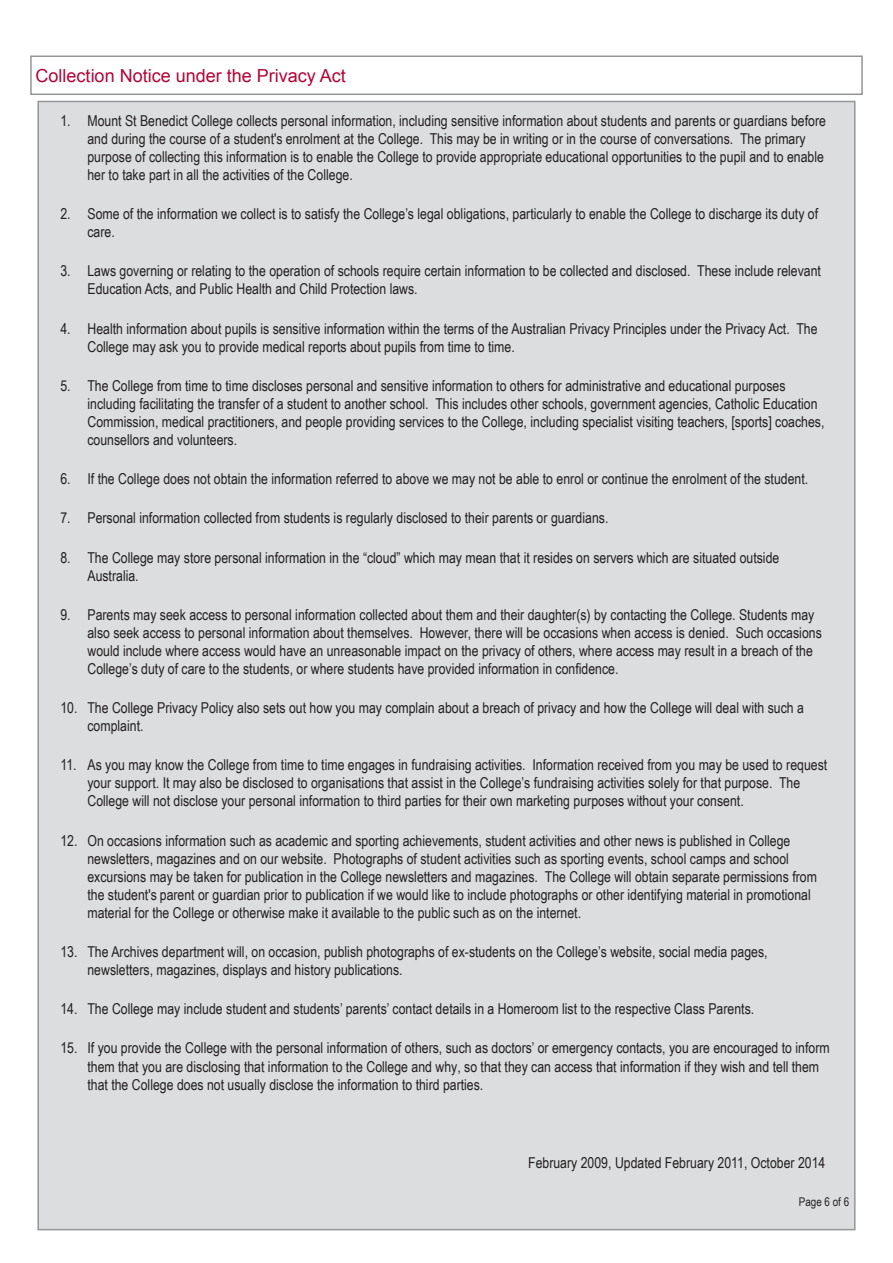
<style>
.page{position:relative;width:893px;height:1263px;background:#fff}
.page>*{position:absolute;margin:0;border:0;box-sizing:border-box;transform-origin:0 0}
.t1{font:18px "Arial";color:#b30437}
.t2{font:15px/18px "Arial Narrow";color:#231f20}
.t3{font:12px "Arial Narrow";color:#231f20}
</style>
<div class="page">
<div style="left:37px;top:101px;width:818px;height:1129px;background:#dcdddf;border:2px solid #939598"></div>
<div style="left:30px;top:56px;width:833px;height:39px;border:2px solid #939598"></div>
<p class="t1" style="left:36px;top:64px;width:312px">Collection Notice under the Privacy Act</p>
<p class="t2" style="left:87px;top:111px;width:740px;text-indent:-27px">1. Mount St Benedict College collects personal information, including sensitive information about students and parents or guardians before and during the course of a student's enrolment at the College. This may be in writing or in the course of conversations. The primary purpose of collecting this information is to enable the College to provide appropriate educational opportunities to the pupil and to enable her to take part in all the activities of the College.</p>
<p class="t2" style="left:87px;top:204px;width:732px;text-indent:-27px">2. Some of the information we collect is to satisfy the College’s legal obligations, particularly to enable the College to discharge its duty of care.</p>
<p class="t2" style="left:87px;top:261px;width:735px;text-indent:-27px">3. Laws governing or relating to the operation of schools require certain information to be collected and disclosed. These include relevant<br>Education Acts, and Public Health and Child Protection laws.</p>
<p class="t2" style="left:87px;top:319px;width:732px;text-indent:-27px">4. Health information about pupils is sensitive information within the terms of the Australian Privacy Principles under the Privacy Act. The<br>College may ask you to provide medical reports about pupils from time to time.</p>
<p class="t2" style="left:87px;top:376px;width:738px;text-indent:-27px">5. The College from time to time discloses personal and sensitive information to others for administrative and educational purposes including facilitating the transfer of a student to another school. This includes other schools, government agencies, Catholic Education Commission, medical practitioners, and people providing services to the College, including specialist visiting teachers, [sports] coaches, counsellors and volunteers.</p>
<p class="t2" style="left:60px;top:469px;width:749px">6. If the College does not obtain the information referred to above we may not be able to enrol or continue the enrolment of the student.</p>
<p class="t2" style="left:60px;top:508px;width:549px">7. Personal information collected from students is regularly disclosed to their parents or guardians.</p>
<p class="t2" style="left:87px;top:548px;width:693px;text-indent:-27px">8. The College may store personal information in the “cloud” which may mean that it resides on servers which are situated outside<br>Australia.</p>
<p class="t2" style="left:87px;top:605px;width:736px;text-indent:-27px">9. Parents may seek access to personal information collected about them and their daughter(s) by contacting the College. Students may also seek access to personal information about themselves. However, there will be occasions when access is denied. Such occasions would include where access would have an unreasonable impact on the privacy of others, where access may result in a breach of the College’s duty of care to the students, or where students have provided information in confidence.</p>
<p class="t2" style="left:87px;top:698px;width:718px;text-indent:-27px">10. The College Privacy Policy also sets out how you may complain about a breach of privacy and how the College will deal with such a complaint.</p>
<p class="t2" style="left:87px;top:755px;width:741px;text-indent:-27px">11. As you may know the College from time to time engages in fundraising activities. Information received from you may be used to request your support. It may also be disclosed to organisations that assist in the College’s fundraising activities solely for that purpose. The<br>College will not disclose your personal information to third parties for their own marketing purposes without your consent.</p>
<p class="t2" style="left:87px;top:831px;width:731px;text-indent:-27px">12. On occasions information such as academic and sporting achievements, student activities and other news is published in College newsletters, magazines and on our website. Photographs of student activities such as sporting events, school camps and school excursions may be taken for publication in the College newsletters and magazines. The College will obtain separate permissions from the student's parent or guardian prior to publication if we would like to include photographs or other identifying material in promotional material for the College or otherwise make it available to the public such as on the internet.</p>
<p class="t2" style="left:87px;top:942px;width:682px;text-indent:-27px">13. The Archives department will, on occasion, publish photographs of ex-students on the College’s website, social media pages, newsletters, magazines, displays and history publications.</p>
<p class="t2" style="left:60px;top:999px;width:695px">14. The College may include student and students’ parents’ contact details in a Homeroom list to the respective Class Parents.</p>
<p class="t2" style="left:87px;top:1039px;width:744px;text-indent:-27px">15. If you provide the College with the personal information of others, such as doctors’ or emergency contacts, you are encouraged to inform them that you are disclosing that information to the College and why, so that they can access that information if they wish and tell them that the College does not usually disclose the information to third parties.</p>
<p class="t2" style="left:528px;top:1153px;width:299px">February 2009, Updated February 2011, October 2014</p>
<p class="t3" style="left:799px;top:1193px;width:52px">Page 6 of 6</p>
</div>
